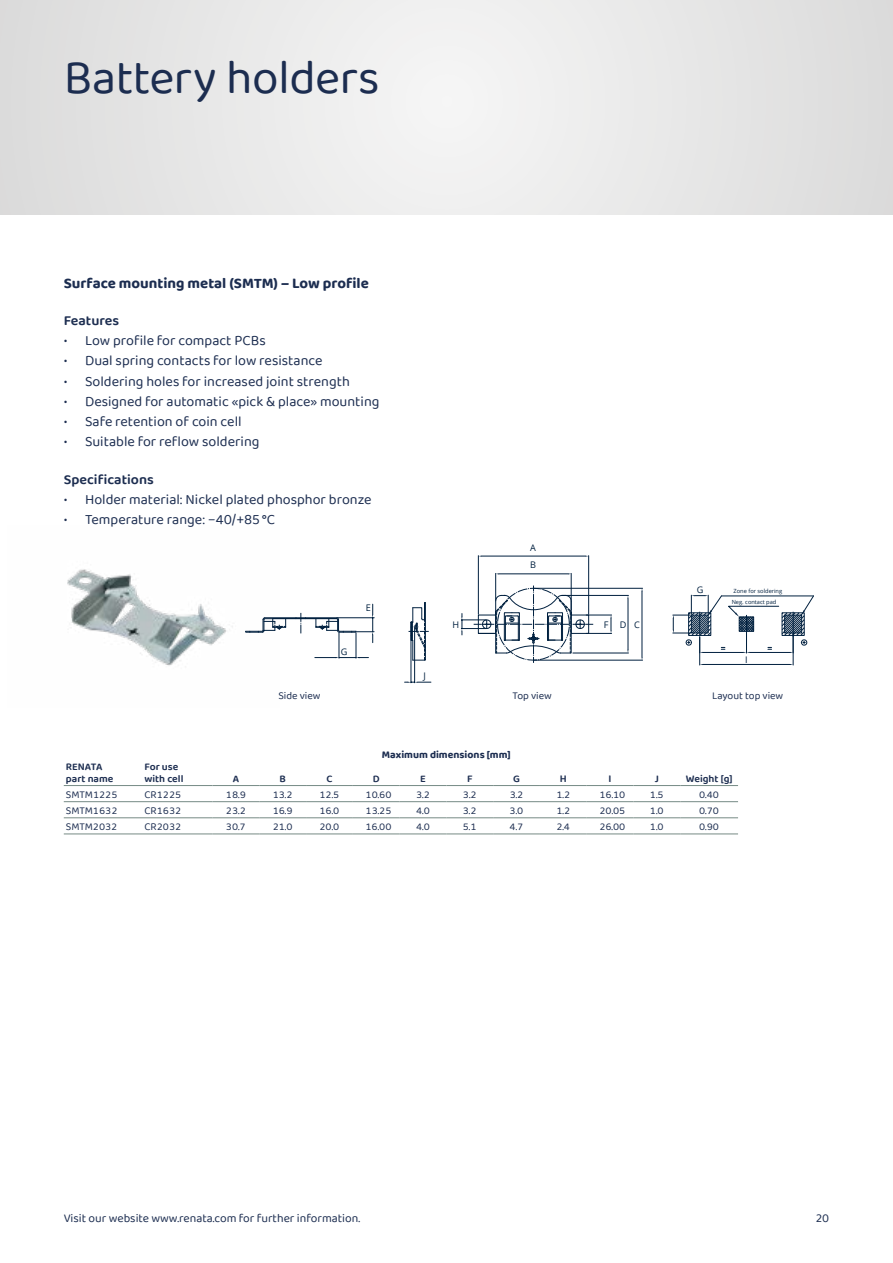
<style>
.page{position:relative;width:893px;height:1263px;background:#fff}
.page>*{position:absolute;margin:0;border:0;box-sizing:border-box;transform-origin:0 0}
.t1{font:48px "Baloo Tamma 2";letter-spacing:-.01em;color:#1c2d50}
.t2{font:700 15px "Baloo Tamma 2";color:#1c2d50}
.t3{font:14.25px "Baloo Tamma 2";color:#1c2d50}
.t4{font:600 14.25px "Baloo Tamma 2";color:#1c2d50}
.t5{font:12px "Baloo Tamma 2";color:#1c2d50}
.t6{font:10.5px "Baloo Tamma 2";color:#1c2d50}
.t7{font:600 10.5px/11.2px "Baloo Tamma 2";color:#1c2d50}
.t8{font:700 10.5px "Baloo Tamma 2";color:#1c2d50}
.t9{font:9.15px/16.8px "Open Sans";color:#00203f}
.t10{font:5.7px "Open Sans";color:#00203f}
</style>
<div class="page">
<div style="left:0;top:0;width:893px;height:215px;background:#e8e8e8"></div>
<hr style="left:478px;top:556px;width:1px;height:58px;background:#00203f">
<hr style="left:588px;top:556px;width:1px;height:58px;background:#00203f">
<hr style="left:482px;top:556px;width:103px;height:1px;background:#00203f">
<hr style="left:411px;top:641px;width:1px;height:42px;background:#00203f">
<hr style="left:414px;top:628px;width:1px;height:55px;background:#00203f">
<svg style="left:405px;top:682px;width:26px;height:1px"></svg>
<hr style="left:573px;top:653px;width:55px;height:1px;background:#00203f">
<hr style="left:628px;top:599px;width:1px;height:51px;background:#00203f">
<hr style="left:534px;top:588px;width:109px;height:1px;background:#00203f">
<hr style="left:534px;top:660px;width:109px;height:1px;background:#00203f">
<hr style="left:642px;top:591px;width:1px;height:66px;background:#00203f">
<hr style="left:563px;top:595px;width:65px;height:1px;background:#00203f">
<svg style="left:673px;top:595px;width:141px;height:70px"></svg>
<svg style="left:296px;top:613px;width:10px;height:20px"></svg>
<hr style="left:273px;top:618px;width:56px;height:1px;background:#00203f">
<hr style="left:265px;top:617px;width:72px;height:1px;background:#00203f">
<svg style="left:279px;top:617px;width:7px;height:13px"></svg>
<svg style="left:315px;top:604px;width:59px;height:54px"></svg>
<svg style="left:409px;top:602px;width:20px;height:59px"></svg>
<svg style="left:461px;top:573px;width:151px;height:90px"></svg>
<hr style="left:64px;top:785px;width:72px;height:1px;background:#768b85">
<hr style="left:136px;top:785px;width:77px;height:1px;background:#768b85">
<hr style="left:213px;top:785px;width:46px;height:1px;background:#768b85">
<hr style="left:259px;top:785px;width:47px;height:1px;background:#768b85">
<hr style="left:306px;top:785px;width:47px;height:1px;background:#768b85">
<hr style="left:353px;top:785px;width:47px;height:1px;background:#768b85">
<hr style="left:400px;top:785px;width:46px;height:1px;background:#768b85">
<hr style="left:446px;top:785px;width:47px;height:1px;background:#768b85">
<hr style="left:493px;top:785px;width:47px;height:1px;background:#768b85">
<hr style="left:540px;top:785px;width:47px;height:1px;background:#768b85">
<hr style="left:587px;top:785px;width:46px;height:1px;background:#768b85">
<hr style="left:633px;top:785px;width:47px;height:1px;background:#768b85">
<hr style="left:680px;top:785px;width:58px;height:1px;background:#768b85">
<hr style="left:64px;top:801px;width:72px;height:1px;background:#768b85">
<hr style="left:136px;top:801px;width:77px;height:1px;background:#768b85">
<hr style="left:213px;top:801px;width:46px;height:1px;background:#768b85">
<hr style="left:259px;top:801px;width:47px;height:1px;background:#768b85">
<hr style="left:306px;top:801px;width:47px;height:1px;background:#768b85">
<hr style="left:353px;top:801px;width:47px;height:1px;background:#768b85">
<hr style="left:400px;top:801px;width:46px;height:1px;background:#768b85">
<hr style="left:446px;top:801px;width:47px;height:1px;background:#768b85">
<hr style="left:493px;top:801px;width:47px;height:1px;background:#768b85">
<hr style="left:540px;top:801px;width:47px;height:1px;background:#768b85">
<hr style="left:587px;top:801px;width:46px;height:1px;background:#768b85">
<hr style="left:633px;top:801px;width:47px;height:1px;background:#768b85">
<hr style="left:680px;top:801px;width:58px;height:1px;background:#768b85">
<hr style="left:64px;top:817px;width:72px;height:1px;background:#768b85">
<hr style="left:136px;top:817px;width:77px;height:1px;background:#768b85">
<hr style="left:213px;top:817px;width:46px;height:1px;background:#768b85">
<hr style="left:259px;top:817px;width:47px;height:1px;background:#768b85">
<hr style="left:306px;top:817px;width:47px;height:1px;background:#768b85">
<hr style="left:353px;top:817px;width:47px;height:1px;background:#768b85">
<hr style="left:400px;top:817px;width:46px;height:1px;background:#768b85">
<hr style="left:446px;top:817px;width:47px;height:1px;background:#768b85">
<hr style="left:493px;top:817px;width:47px;height:1px;background:#768b85">
<hr style="left:540px;top:817px;width:47px;height:1px;background:#768b85">
<hr style="left:587px;top:817px;width:46px;height:1px;background:#768b85">
<hr style="left:633px;top:817px;width:47px;height:1px;background:#768b85">
<hr style="left:680px;top:817px;width:58px;height:1px;background:#768b85">
<hr style="left:64px;top:834px;width:72px;height:1px;background:#768b85">
<hr style="left:136px;top:834px;width:77px;height:1px;background:#768b85">
<hr style="left:213px;top:834px;width:46px;height:1px;background:#768b85">
<hr style="left:259px;top:834px;width:47px;height:1px;background:#768b85">
<hr style="left:306px;top:834px;width:47px;height:1px;background:#768b85">
<hr style="left:353px;top:834px;width:47px;height:1px;background:#768b85">
<hr style="left:400px;top:834px;width:46px;height:1px;background:#768b85">
<hr style="left:446px;top:834px;width:47px;height:1px;background:#768b85">
<hr style="left:493px;top:834px;width:47px;height:1px;background:#768b85">
<hr style="left:540px;top:834px;width:47px;height:1px;background:#768b85">
<hr style="left:587px;top:834px;width:46px;height:1px;background:#768b85">
<hr style="left:633px;top:834px;width:47px;height:1px;background:#768b85">
<hr style="left:680px;top:834px;width:58px;height:1px;background:#768b85">
<img style="left:67px;top:569px;width:212px;height:97px">
<h1 class="t1" style="left:64px;top:49px;width:317px">Battery holders</h1>
<p class="t2" style="left:64px;top:274px;width:307px">Surface mounting metal (SMTM) – Low profile</p>
<p class="t4" style="left:64px;top:312px;width:57px">Features</p>
<p class="t3" style="left:64px;top:332px;width:203px">• Low profile for compact PCBs</p>
<p class="t3" style="left:64px;top:352px;width:260px">• Dual spring contacts for low resistance</p>
<p class="t3" style="left:64px;top:372px;width:288px">• Soldering holes for increased joint strength</p>
<p class="t3" style="left:64px;top:393px;width:317px">• Designed for automatic «pick &amp; place» mounting</p>
<p class="t3" style="left:64px;top:413px;width:179px">• Safe retention of coin cell</p>
<p class="t3" style="left:64px;top:433px;width:197px">• Suitable for reflow soldering</p>
<p class="t4" style="left:64px;top:470px;width:92px">Specifications</p>
<p class="t3" style="left:64px;top:491px;width:309px">• Holder material: Nickel plated phosphor bronze</p>
<p class="t3" style="left:64px;top:511px;width:213px">• Temperature range: −40/+85 °C</p>
<p class="t9" style="left:341px;top:643px;width:8px">G</p>
<p class="t9" style="left:366px;top:599px;width:7px">E</p>
<p class="t9" style="left:423px;top:667px;width:4px">J</p>
<p class="t9" style="left:530px;top:539px;width:7px">A<br>B</p>
<p class="t9" style="left:452px;top:616px;width:8px">H</p>
<p class="t9" style="left:604px;top:616px;width:6px">F</p>
<p class="t9" style="left:620px;top:616px;width:22px">D C</p>
<p class="t9" style="left:697px;top:581px;width:8px">G</p>
<p class="t10" style="left:733px;top:587px;width:50px">Zone for soldering</p>
<p class="t10" style="left:732px;top:598px;width:46px">Neg. contact pad</p>
<p class="t9" style="left:745px;top:651px;width:4px">I</p>
<p class="t6" style="left:278px;top:689px;width:44px">Side view</p>
<p class="t6" style="left:513px;top:689px;width:41px">Top view</p>
<p class="t6" style="left:712px;top:689px;width:73px">Layout top view</p>
<p class="t8" style="left:382px;top:748px;width:130px">Maximum dimensions [mm]</p>
<p class="t7" style="left:66px;top:761px;width:49px">RENATA part name</p>
<p class="t7" style="left:144px;top:761px;width:40px">For use with cell</p>
<p class="t7" style="left:233px;top:772px;width:8px">A</p>
<p class="t7" style="left:279px;top:772px;width:8px">B</p>
<p class="t7" style="left:326px;top:772px;width:8px">C</p>
<p class="t7" style="left:373px;top:772px;width:8px">D</p>
<p class="t7" style="left:420px;top:772px;width:7px">E</p>
<p class="t7" style="left:467px;top:772px;width:7px">F</p>
<p class="t7" style="left:513px;top:772px;width:8px">G</p>
<p class="t7" style="left:560px;top:772px;width:8px">H</p>
<p class="t7" style="left:609px;top:772px;width:4px">I</p>
<p class="t7" style="left:655px;top:772px;width:6px">J</p>
<p class="t7" style="left:686px;top:772px;width:48px">Weight [g]</p>
<p class="t6" style="left:66px;top:788px;width:53px">SMTM1225</p>
<p class="t6" style="left:144px;top:788px;width:38px">CR1225</p>
<p class="t6" style="left:226px;top:788px;width:21px">18.9</p>
<p class="t6" style="left:273px;top:788px;width:21px">13.2</p>
<p class="t6" style="left:319px;top:788px;width:21px">12.5</p>
<p class="t6" style="left:366px;top:788px;width:27px">10.60</p>
<p class="t6" style="left:416px;top:788px;width:15px">3.2</p>
<p class="t6" style="left:463px;top:788px;width:15px">3.2</p>
<p class="t6" style="left:510px;top:788px;width:15px">3.2</p>
<p class="t6" style="left:556px;top:788px;width:15px">1.2</p>
<p class="t6" style="left:599px;top:788px;width:27px">16.10</p>
<p class="t6" style="left:650px;top:788px;width:15px">1.5</p>
<p class="t6" style="left:699px;top:788px;width:21px">0.40</p>
<p class="t6" style="left:66px;top:804px;width:53px">SMTM1632</p>
<p class="t6" style="left:144px;top:804px;width:38px">CR1632</p>
<p class="t6" style="left:226px;top:804px;width:21px">23.2</p>
<p class="t6" style="left:273px;top:804px;width:21px">16.9</p>
<p class="t6" style="left:319px;top:804px;width:21px">16.0</p>
<p class="t6" style="left:366px;top:804px;width:27px">13.25</p>
<p class="t6" style="left:416px;top:804px;width:15px">4.0</p>
<p class="t6" style="left:463px;top:804px;width:15px">3.2</p>
<p class="t6" style="left:510px;top:804px;width:15px">3.0</p>
<p class="t6" style="left:556px;top:804px;width:15px">1.2</p>
<p class="t6" style="left:599px;top:804px;width:27px">20.05</p>
<p class="t6" style="left:650px;top:804px;width:15px">1.0</p>
<p class="t6" style="left:699px;top:804px;width:21px">0.70</p>
<p class="t6" style="left:66px;top:820px;width:53px">SMTM2032</p>
<p class="t6" style="left:144px;top:820px;width:38px">CR2032</p>
<p class="t6" style="left:226px;top:820px;width:21px">30.7</p>
<p class="t6" style="left:273px;top:820px;width:21px">21.0</p>
<p class="t6" style="left:319px;top:820px;width:21px">20.0</p>
<p class="t6" style="left:365px;top:820px;width:27px">16.00</p>
<p class="t6" style="left:416px;top:820px;width:15px">4.0</p>
<p class="t6" style="left:463px;top:820px;width:15px">5.1</p>
<p class="t6" style="left:510px;top:820px;width:15px">4.7</p>
<p class="t6" style="left:556px;top:820px;width:15px">2.4</p>
<p class="t6" style="left:599px;top:820px;width:27px">26.00</p>
<p class="t6" style="left:650px;top:820px;width:15px">1.0</p>
<p class="t6" style="left:699px;top:820px;width:21px">0.90</p>
<p class="t5" style="left:64px;top:1210px;width:298px">Visit our website www.renata.com for further information.</p>
<p class="t5" style="left:816px;top:1210px;width:14px">20</p>
</div>
